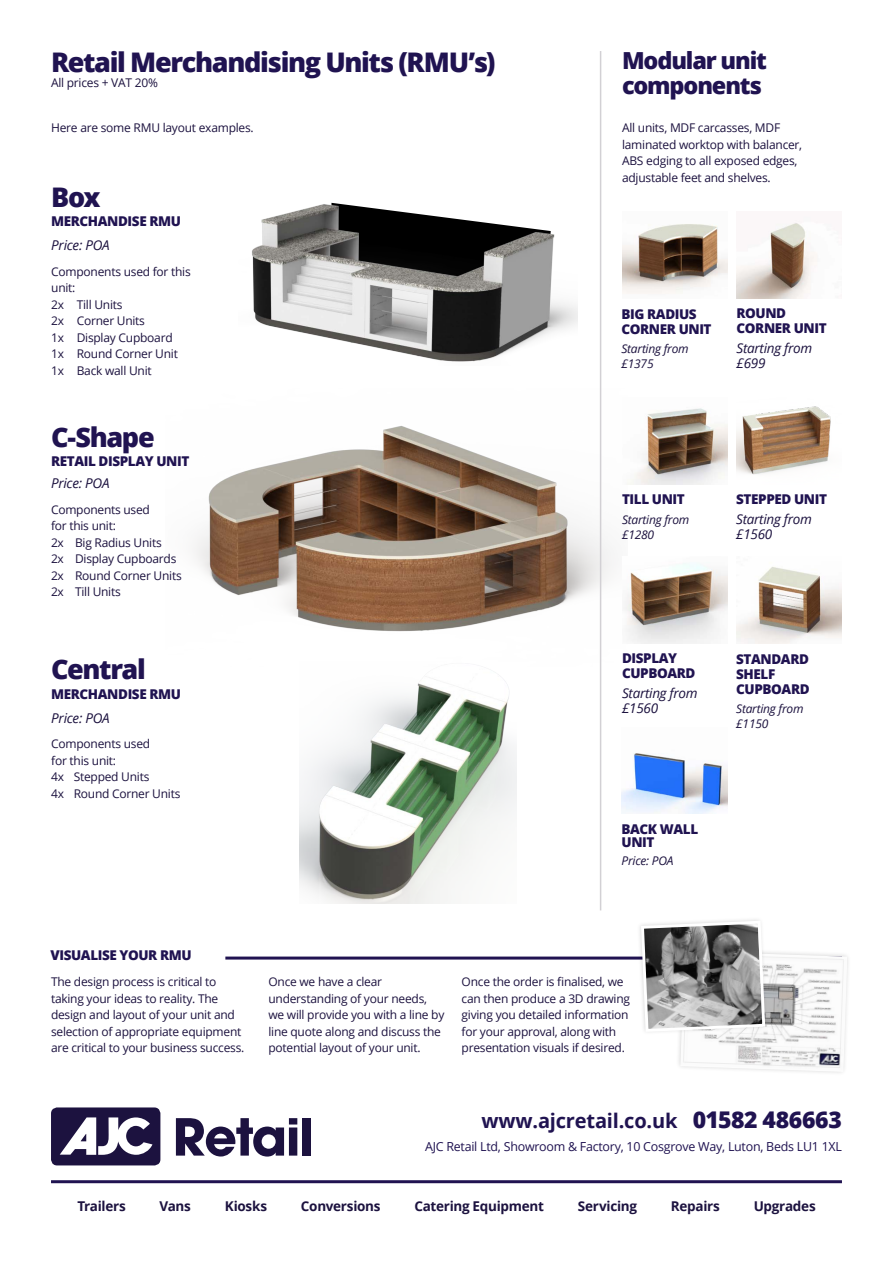
<style>
.page{position:relative;width:893px;height:1263px;background:#fff}
.page>*{position:absolute;margin:0;border:0;box-sizing:border-box;transform-origin:0 0}
.t1{font:700 50.7px "ITC Avant Garde Pro";letter-spacing:-.025em;color:#1c123f}
.t2{font:800 27px "Open Sans";letter-spacing:-.05em;color:#201351}
.t3{font:800 23.4px/25.2px "Open Sans";letter-spacing:-.05em;color:#201351}
.t4{font:700 20.1px "Open Sans";letter-spacing:-.01em;color:#201351}
.t5{font:800 13.5px/15px "Open Sans";letter-spacing:-.03em;color:#201351}
.t6{font:italic 13.5px/15px "Open Sans";letter-spacing:-.02em;color:#1c123f}
.t7{font:700 13.5px "Open Sans";letter-spacing:-.02em;color:#1c123f}
.t8{font:12.45px "Open Sans";letter-spacing:-.02em;color:#201351}
.t9{font:12px/16.5px "Open Sans";letter-spacing:-.02em;color:#1c123f}
.t10{font:italic 12px/15px "Open Sans";letter-spacing:-.02em;color:#1c123f}
.s1{font-weight:800;font-size:22.95px}
</style>
<div class="page">
<hr style="left:51px;top:1180px;width:791px;height:3px;background:#201351">
<div style="left:51px;top:1107px;width:109px;height:58px;background:#1c123f;border-radius:6px"></div>
<svg style="left:60px;top:1117px;width:92px;height:38px"></svg>
<hr style="left:225px;top:956px;width:617px;height:3px;background:#201351">
<svg style="left:636px;top:919px;width:212px;height:154px"></svg>
<img style="left:194px;top:388px;width:434px;height:279px">
<img style="left:252px;top:202px;width:326px;height:160px">
<img style="left:300px;top:661px;width:217px;height:242px">
<img style="left:621px;top:753px;width:106px;height:61px">
<img style="left:622px;top:224px;width:106px;height:70px">
<img style="left:736px;top:567px;width:106px;height:76px">
<img style="left:736px;top:222px;width:81px;height:76px">
<img style="left:622px;top:557px;width:106px;height:86px">
<img style="left:622px;top:398px;width:106px;height:86px">
<hr style="left:600px;top:51px;width:1px;height:859px;background:#d2d0d4">
<img style="left:736px;top:406px;width:95px;height:69px">
<h2 class="t2" style="left:51px;top:41px;width:446px">Retail Merchandising Units (RMU’s)</h2>
<p class="t9" style="left:51px;top:75px;width:108px">All prices + VAT 20%</p>
<p class="t9" style="left:51px;top:119px;width:204px">Here are some RMU layout examples.</p>
<h2 class="t2" style="left:51px;top:176px;width:51px">Box</h2>
<p class="t5" style="left:51px;top:213px;width:131px">MERCHANDISE RMU</p>
<p class="t6" style="left:51px;top:237px;width:60px">Price: POA</p>
<p class="t9" style="left:51px;top:263px;width:141px">Components used for this unit:<br>2x Till Units<br>2x Corner Units<br>1x Display Cupboard<br>1x Round Corner Unit<br>1x Back wall Unit</p>
<h2 class="t2" style="left:51px;top:416px;width:105px">C-Shape</h2>
<p class="t5" style="left:51px;top:453px;width:140px">RETAIL DISPLAY UNIT</p>
<p class="t6" style="left:51px;top:475px;width:60px">Price: POA</p>
<p class="t9" style="left:51px;top:501px;width:132px">Components used<br>for this unit:<br>2x Big Radius Units<br>2x Display Cupboards<br>2x Round Corner Units<br>2x Till Units</p>
<h2 class="t2" style="left:51px;top:649px;width:96px">Central</h2>
<p class="t5" style="left:51px;top:686px;width:131px">MERCHANDISE RMU</p>
<p class="t6" style="left:51px;top:710px;width:60px">Price: POA</p>
<p class="t9" style="left:51px;top:735px;width:131px">Components used<br>for this unit:<br>4x Stepped Units<br>4x Round Corner Units</p>
<h3 class="t3" style="left:622px;top:47px;width:146px">Modular unit components</h3>
<p class="t9" style="left:622px;top:119px;width:182px">All units, MDF carcasses, MDF laminated worktop with balancer,<br>ABS edging to all exposed edges, adjustable feet and shelves.</p>
<p class="t5" style="left:621px;top:305px;width:92px">BIG RADIUS<br>CORNER UNIT</p>
<p class="t10" style="left:621px;top:341px;width:69px">Starting from £1375</p>
<p class="t5" style="left:736px;top:305px;width:92px">ROUND<br>CORNER UNIT</p>
<p class="t6" style="left:736px;top:340px;width:77px">Starting from £699</p>
<p class="t5" style="left:622px;top:491px;width:64px">TILL UNIT</p>
<p class="t10" style="left:622px;top:511px;width:69px">Starting from £1280</p>
<p class="t5" style="left:736px;top:491px;width:92px">STEPPED UNIT</p>
<p class="t6" style="left:736px;top:511px;width:77px">Starting from £1560</p>
<p class="t5" style="left:622px;top:650px;width:75px">DISPLAY<br>CUPBOARD</p>
<p class="t6" style="left:622px;top:685px;width:77px">Starting from £1560</p>
<p class="t5" style="left:736px;top:650px;width:75px">STANDARD<br>SHELF<br>CUPBOARD</p>
<p class="t10" style="left:736px;top:701px;width:69px">Starting from £1150</p>
<p class="t5" style="left:621px;top:821px;width:78px;line-height:13.5px">BACK WALL<br>UNIT</p>
<p class="t10" style="left:621px;top:853px;width:53px">Price: POA</p>
<p class="t5" style="left:50px;top:947px;width:143px">VISUALISE YOUR RMU</p>
<p class="t9" style="left:51px;top:973px;width:195px">The design process is critical to taking your ideas to reality. The design and layout of your unit and selection of appropriate equipment are critical to your business success.</p>
<p class="t9" style="left:268px;top:973px;width:177px">Once we have a clear understanding of your needs, we will provide you with a line by line quote along and discuss the potential layout of your unit.</p>
<p class="t9" style="left:462px;top:973px;width:170px">Once the order is finalised, we can then produce a 3D drawing giving you detailed information for your approval, along with presentation visuals if desired.</p>
<h1 class="t1" style="left:173px;top:1103px;width:143px">Retail</h1>
<h3 class="t4" style="left:482px;top:1106px;width:362px">www.ajcretail.co.uk <span class="s1">01582 486663</span></h3>
<p class="t8" style="left:425px;top:1137px;width:418px">AJC Retail Ltd, Showroom &amp; Factory, 10 Cosgrove Way, Luton, Beds LU1 1XL</p>
<p class="t7" style="left:77px;top:1197px;width:50px">Trailers</p>
<p class="t7" style="left:160px;top:1197px;width:33px">Vans</p>
<p class="t7" style="left:225px;top:1197px;width:44px">Kiosks</p>
<p class="t7" style="left:301px;top:1197px;width:81px">Conversions</p>
<p class="t7" style="left:414px;top:1197px;width:131px">Catering Equipment</p>
<p class="t7" style="left:578px;top:1197px;width:61px">Servicing</p>
<p class="t7" style="left:671px;top:1197px;width:50px">Repairs</p>
<p class="t7" style="left:754px;top:1197px;width:64px">Upgrades</p>
</div>
